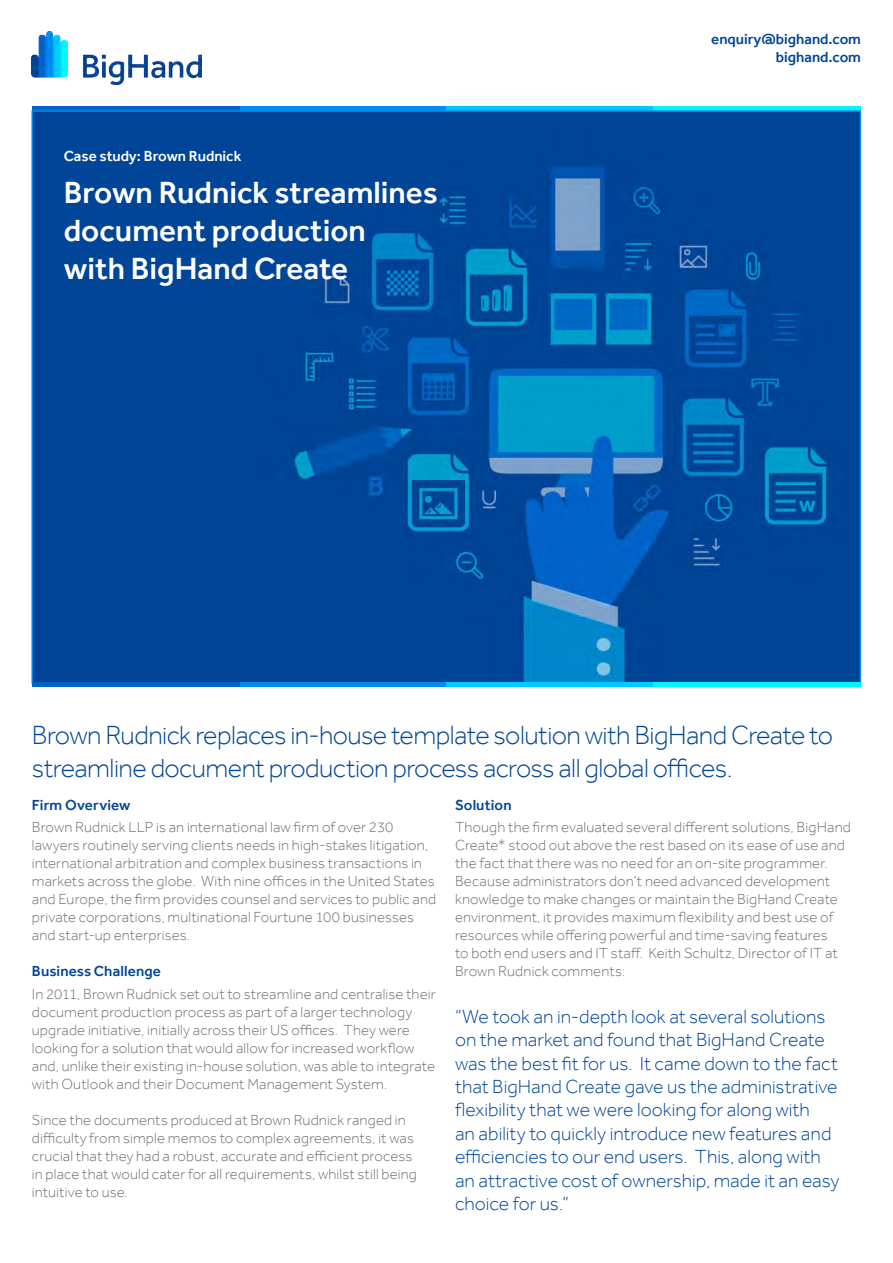
<style>
.page{position:relative;width:893px;height:1263px;background:#fff}
.page>*{position:absolute;margin:0;border:0;box-sizing:border-box;transform-origin:0 0}
.t1{font:500 31.5px/37.8px "Effra";color:#fff}
.t2{font:300 27px/32.4px "Effra";letter-spacing:-.02em;color:#004696}
.t3{font:300 19.5px/23.4px "Effra";color:#004696}
.t4{font:300 15px/18px "Effra";letter-spacing:.01em;color:#706f6f}
.t5{font:500 15px/18px "Effra";letter-spacing:.005em;color:#004696;text-align:right}
.t6{font:500 15px "Effra";color:#fff}
</style>
<div class="page">
<div style="left:239px;top:106px;width:207px;height:5px;background:#008cf0"></div>
<div style="left:32px;top:106px;width:207px;height:5px;background:#0064c8"></div>
<div style="left:446px;top:106px;width:208px;height:5px;background:#00c9ff"></div>
<div style="left:654px;top:106px;width:207px;height:5px;background:#00f5ff"></div>
<img style="left:32px;top:32px;width:170px;height:52px">
<img style="left:34px;top:113px;width:824px;height:568px">
<div style="left:239px;top:682px;width:207px;height:5px;background:#008cf0"></div>
<div style="left:32px;top:682px;width:207px;height:5px;background:#0064c8"></div>
<div style="left:446px;top:682px;width:208px;height:5px;background:#00c9ff"></div>
<div style="left:654px;top:682px;width:207px;height:5px;background:#00f5ff"></div>
<p class="t6" style="left:64px;top:147px;width:179px">Case study: Brown Rudnick</p>
<p class="t1" style="left:64px;top:173px;width:376px">Brown Rudnick streamlines document production</p>
<p class="t1" style="left:64px;top:249px;width:286px">with BigHand Create</p>
<p class="t5" style="left:711px;top:30px;width:151px">enquiry@bighand.com bighand.com</p>
<p class="t2" style="left:32px;top:719px;width:803px">Brown Rudnick replaces in-house template solution with BigHand Create to streamline document production process across all global offices.</p>
<p class="t5" style="left:32px;top:796px;width:100px">Firm Overview</p>
<p class="t4" style="left:32px;top:818px;width:406px">Brown Rudnick LLP is an international law firm of over 230 lawyers routinely serving clients needs in high-stakes litigation, international arbitration and complex business transactions in markets across the globe. With nine offices in the United States and Europe, the firm provides counsel and services to public and private corporations, multinational Fourtune 100 businesses and start-up enterprises.</p>
<p class="t5" style="left:32px;top:962px;width:131px">Business Challenge</p>
<p class="t4" style="left:32px;top:984px;width:405px">In 2011, Brown Rudnick set out to streamline and centralise their document production process as part of a larger technology upgrade initiative, initially across their US offices. They were looking for a solution that would allow for increased workflow and, unlike their existing in-house solution, was able to integrate with Outlook and their Document Management System.</p>
<p class="t4" style="left:32px;top:1110px;width:387px">Since the documents produced at Brown Rudnick ranged in difficulty from simple memos to complex agreements, it was crucial that they had a robust, accurate and efficient process in place that would cater for all requirements, whilst still being intuitive to use.</p>
<p class="t5" style="left:455px;top:795px;width:58px">Solution</p>
<p class="t4" style="left:455px;top:818px;width:397px">Though the firm evaluated several different solutions, BigHand Create* stood out above the rest based on its ease of use and the fact that there was no need for an on-site programmer.<br>Because administrators don’t need advanced development knowledge to make changes or maintain the BigHand Create environment, it provides maximum flexibility and best use of resources while offering powerful and time-saving features<br>to both end users and IT staff. Keith Schultz, Director of IT at Brown Rudnick comments:</p>
<p class="t3" style="left:455px;top:1004px;width:386px">“We took an in-depth look at several solutions on the market and found that BigHand Create was the best fit for us. It came down to the fact that BigHand Create gave us the administrative flexibility that we were looking for along with<br>an ability to quickly introduce new features and efficiencies to our end users. This, along with an attractive cost of ownership, made it an easy choice for us.”</p>
</div>
